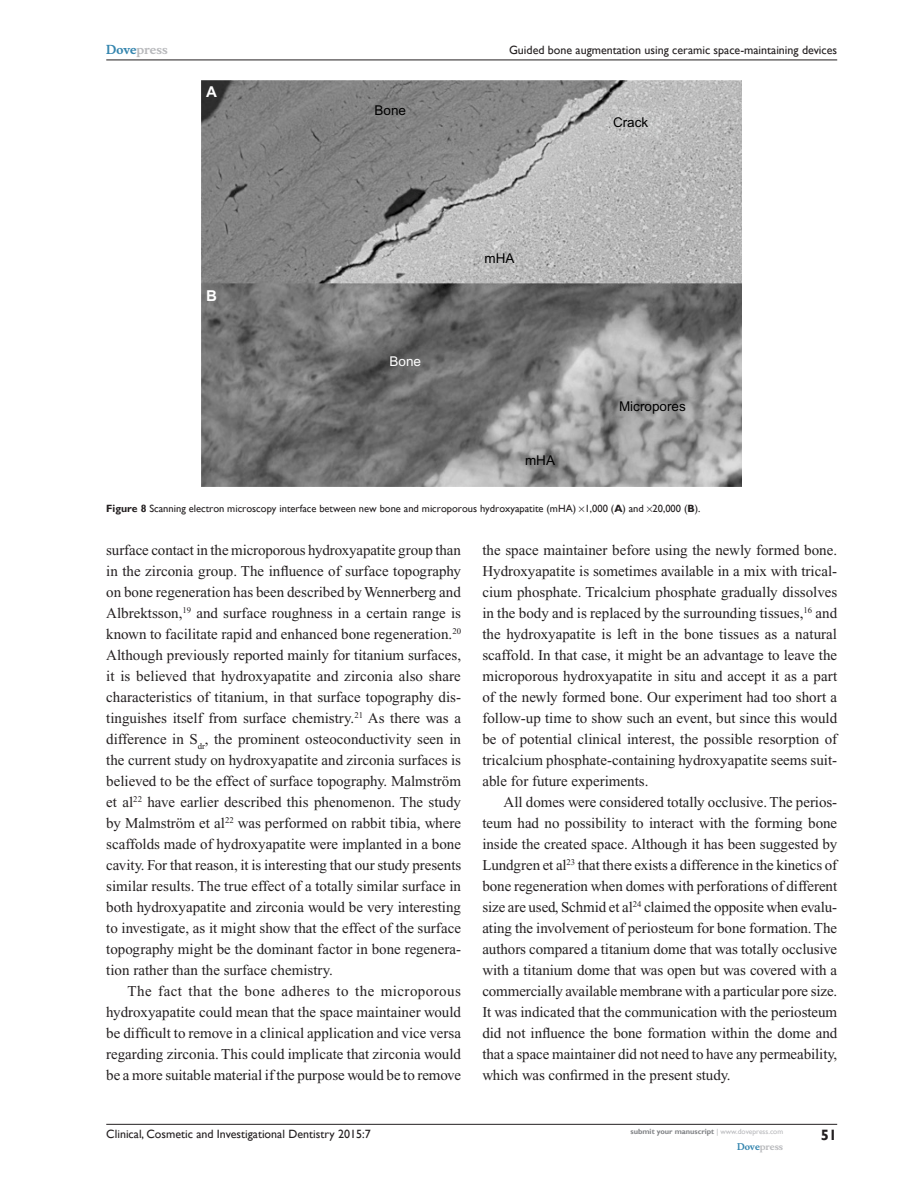
<style>
.page{position:relative;width:918px;height:1188px;background:#fff}
.page>*{position:absolute;margin:0;border:0;box-sizing:border-box;transform-origin:0 0}
.Tx{font:15px/21px "Times New Roman";letter-spacing:-.005em;color:#231f20;text-align:justify}
.t1{font:700 15px "Gill Sans";color:#231f20}
.t2{font:700 15px "Arial";color:#fff}
.t3{font:13.5px "Arial";color:#000}
.t4{font:13.5px "Arial";color:#fff}
.t5{font:12px "Gill Sans";color:#231f20}
.t6{font:700 12px "Musee";color:#b8b9bc}
.FC{font:10.5px "Gill Sans";color:#231f20}
.t7{font:700 9px "Musee";color:#b8b9bc}
.t8{font:700 7.5px "Gill Sans";color:#808285}
.s1{color:#3485ae}
.s2{font-weight:700}
.s3{font-weight:400;color:#b8b9bc}
</style>
<div class="page">
<hr style="left:106px;top:1124px;width:731px;height:1px;background:#231f20">
<hr style="left:106px;top:60px;width:731px;height:1px;background:#231f20">
<img style="left:202px;top:81px;width:540px;height:406px">
<p class="t6" style="left:106px;top:43px;width:63px"><span class="s1">Dove</span>press</p>
<p class="t2" style="left:206px;top:83px;width:12px">A</p>
<p class="t2" style="left:206px;top:286px;width:12px">B</p>
<p class="t3" style="left:375px;top:102px;width:33px">Bone</p>
<p class="t4" style="left:390px;top:354px;width:33px">Bone</p>
<p class="t5" style="left:509px;top:43px;width:330px">Guided bone augmentation using ceramic space-maintaining devices</p>
<p class="t3" style="left:485px;top:251px;width:31px">mHA</p>
<p class="t3" style="left:525px;top:453px;width:31px">mHA</p>
<p class="t3" style="left:613px;top:115px;width:37px">Crack</p>
<p class="t3" style="left:619px;top:398px;width:68px">Micropores</p>
<p class="FC" style="left:106px;top:502px;width:596px"><span class="s2">Figure 8</span> Scanning electron microscopy interface between new bone and microporous hydroxyapatite (mHA) 1,000 (<span class="s2">A</span>) and 20,000 (<span class="s2">B</span>).</p>
<p class="Tx" style="left:106px;top:539px;width:357px">surface contact in the microporous hydroxyapatite group than in the zirconia group. The influence of surface topography on bone regeneration has been described by Wennerberg and Albrektsson,<sup>19</sup> and surface roughness in a certain range is known to facilitate rapid and enhanced bone regeneration.<sup>20<br></sup>Although previously reported mainly for titanium surfaces, it is believed that hydroxyapatite and zirconia also share characteristics of titanium, in that surface topography dis&shy;tinguishes itself from surface chemistry.<sup>21</sup> As there was a difference in S<sub>dr</sub>, the prominent osteoconductivity seen in the current study on hydroxyapatite and zirconia surfaces is believed to be the effect of surface topography. Malmström et al<sup>22</sup> have earlier described this phenomenon. The study by Malmström et al<sup>22</sup> was performed on rabbit tibia, where scaffolds made of hydroxyapatite were implanted in a bone cavity. For that reason, it is interesting that our study presents similar results. The true effect of a totally similar surface in both hydroxyapatite and zirconia would be very interesting to investigate, as it might show that the effect of the surface topography might be the dominant factor in bone regenera&shy;tion rather than the surface chemistry.</p>
<p class="Tx" style="left:106px;top:980px;width:356px;text-indent:21px">The fact that the bone adheres to the microporous hydroxyapatite could mean that the space maintainer would be difficult to remove in a clinical application and vice versa regarding zirconia. This could implicate that zirconia would be a more suitable material if the purpose would be to remove</p>
<p class="Tx" style="left:482px;top:539px;width:356px">the space maintainer before using the newly formed bone.<br>Hydroxyapatite is sometimes available in a mix with trical&shy;cium phosphate. Tricalcium phosphate gradually dissolves in the body and is replaced by the surrounding tissues,<sup>16</sup> and the hydroxyapatite is left in the bone tissues as a natural scaffold. In that case, it might be an advantage to leave the microporous hydroxyapatite in situ and accept it as a part of the newly formed bone. Our experiment had too short a follow-up time to show such an event, but since this would be of potential clinical interest, the possible resorption of tricalcium phosphate-containing hydroxyapatite seems suit&shy;able for future experiments.</p>
<p class="Tx" style="left:482px;top:791px;width:356px;text-indent:21px">All domes were considered totally occlusive. The perios&shy;teum had no possibility to interact with the forming bone inside the created space. Although it has been suggested by Lundgren et al<sup>23</sup> that there exists a difference in the kinetics of bone regeneration when domes with perforations of different size are used, Schmid et al<sup>24</sup> claimed the opposite when evalu&shy;ating the involvement of periosteum for bone formation. The authors compared a titanium dome that was totally occlusive with a titanium dome that was open but was covered with a commercially available membrane with a particular pore size.<br>It was indicated that the communication with the periosteum did not influence the bone formation within the dome and that a space maintainer did not need to have any permeability, which was confirmed in the present study.</p>
<p class="t5" style="left:106px;top:1127px;width:266px">Clinical, Cosmetic and Investigational Dentistry 2015:7</p>
<p class="t8" style="left:631px;top:1127px;width:154px">submit your manuscript <span class="s3">| www.dovepress.com</span></p>
<p class="t7" style="left:737px;top:1141px;width:48px"><span class="s1">Dove</span>press</p>
<p class="t1" style="left:821px;top:1126px;width:18px">51</p>
</div>
